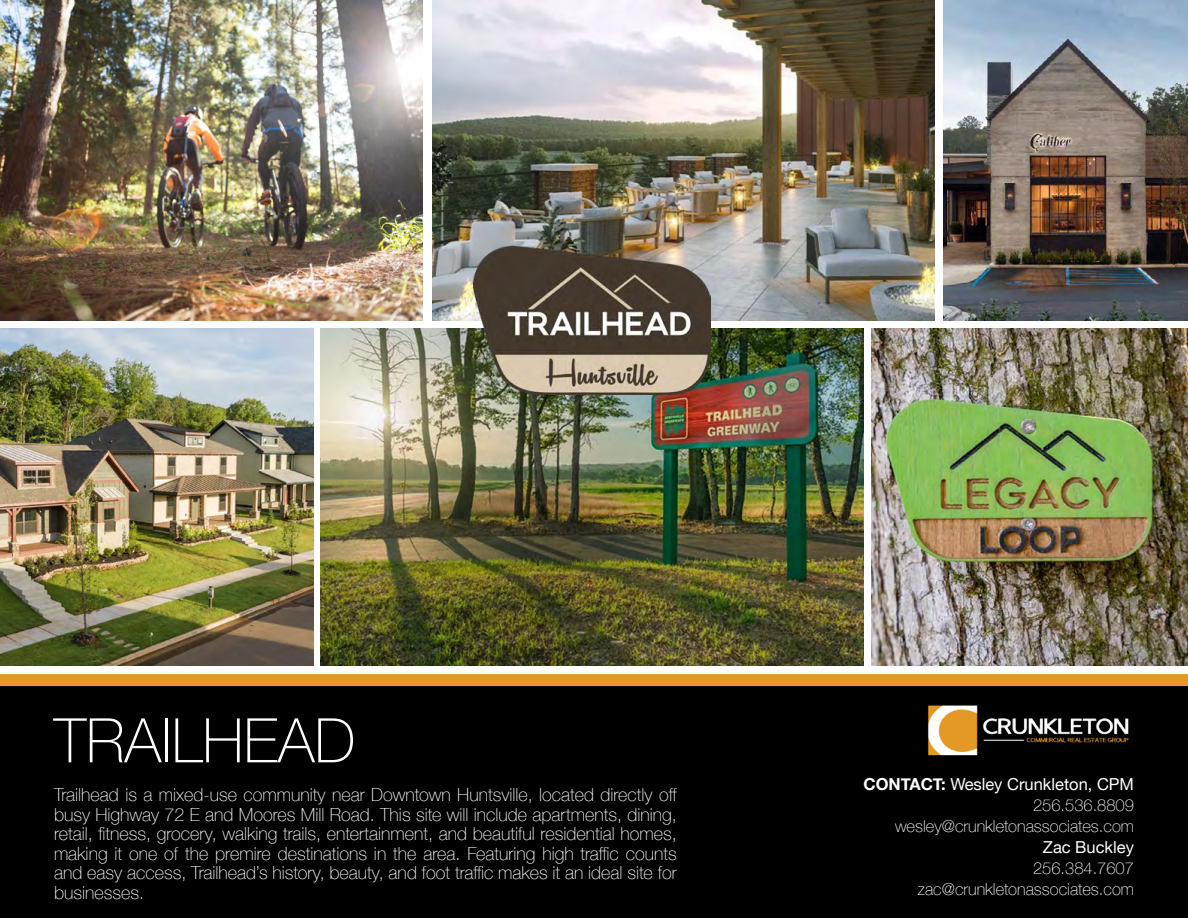
<style>
.page{position:relative;width:1188px;height:918px;background:#fff}
.page>*{position:absolute;margin:0;border:0;box-sizing:border-box;transform-origin:0 0}
.t1{font:100 61.5px "Helvetica Neue";color:#fff}
.t2{font:100 18px/19.5px "Helvetica Neue";color:#fff;text-align:justify}
.t3{font:100 16.5px/21px "Helvetica Neue";color:#fff;text-align:right}
.t4{font:16.5px "Helvetica Neue";color:#fff}
.s1{font-weight:700}
.s2{font-weight:400}
</style>
<div class="page">
<img style="left:0;top:329px;width:313px;height:337px">
<div style="left:1px;top:687px;width:1186px;height:230px;background:#000"></div>
<div style="left:0;top:686px;width:1188px;height:232px;border:2px solid #000"></div>
<div style="left:0;top:674px;width:1188px;height:12px;background:#e49826"></div>
<img style="left:0;top:0;width:423px;height:320px">
<img style="left:928px;top:705px;width:201px;height:51px">
<img style="left:432px;top:0;width:502px;height:320px">
<img style="left:943px;top:0;width:245px;height:320px">
<img style="left:320px;top:329px;width:544px;height:337px">
<img style="left:871px;top:329px;width:317px;height:337px">
<img style="left:473px;top:246px;width:238px;height:149px">
<h1 class="t1" style="left:54px;top:694px;width:303px">TRAILHEAD</h1>
<p class="t2" style="left:54px;top:784px;width:624px">Trailhead is a mixed-use community near Downtown Huntsville, located directly off busy Highway 72 E and Moores Mill Road. This site will include apartments, dining, retail, fitness, grocery, walking trails, entertainment, and beautiful residential homes, making it one of the premire destinations in the area. Featuring high traffic counts and easy access, Trailhead’s history, beauty, and foot traffic makes it an ideal site for businesses.</p>
<p class="t3" style="left:864px;top:773px;width:272px"><span class="s1">CONTACT:</span> <span class="s2">Wesley Crunkleton, CPM<br></span>256.536.8809 wesley@crunkletonassociates.com</p>
<p class="t4" style="left:1043px;top:836px;width:93px">Zac Buckley</p>
<p class="t3" style="left:918px;top:857px;width:218px">256.384.7607 zac@crunkletonassociates.com</p>
</div>
